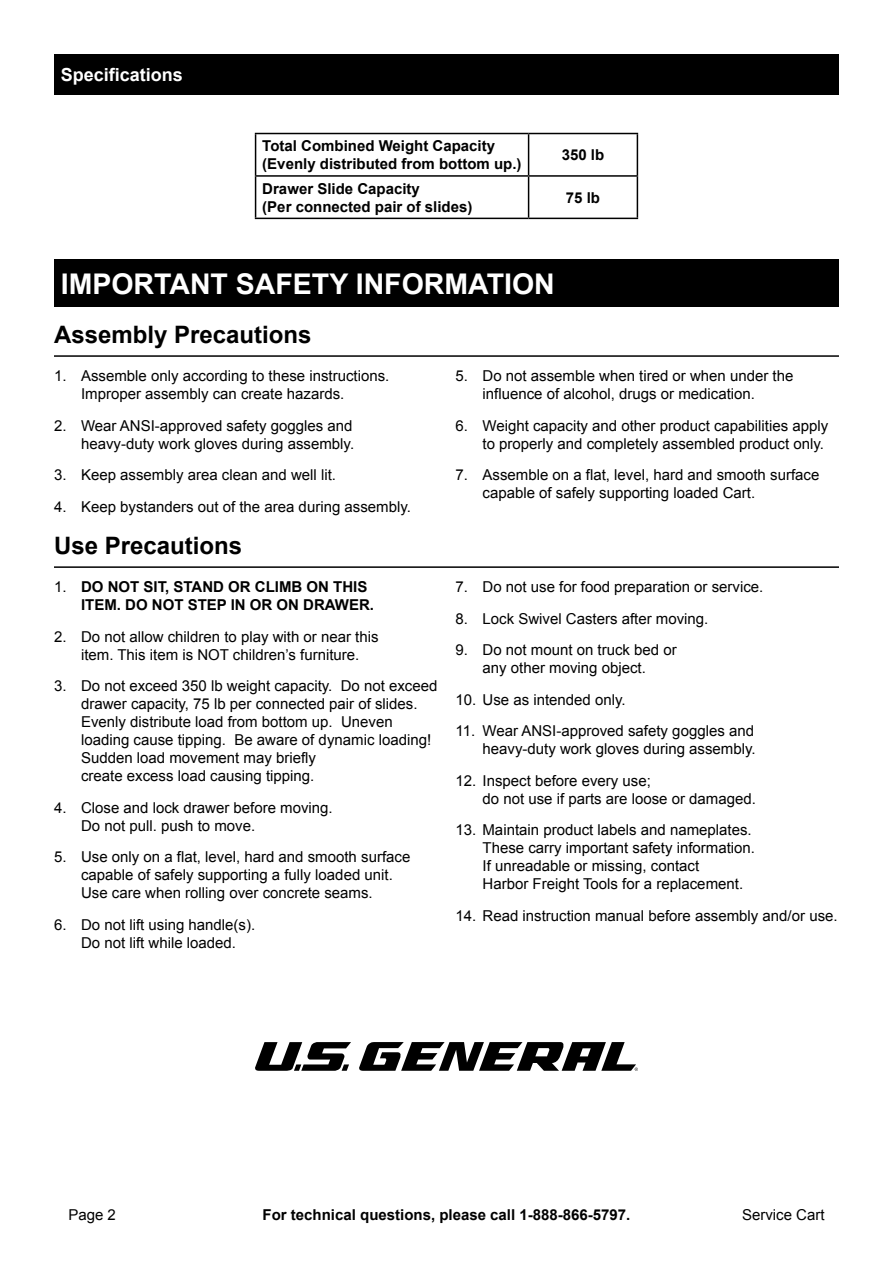
<style>
.page{position:relative;width:893px;height:1263px;background:#fff}
.page>*{position:absolute;margin:0;border:0;box-sizing:border-box;transform-origin:0 0}
.Heading{font:700 28.5px "Arial";color:#fff}
.Subheading{font:700 24px "Arial";color:#000}
.Heading-2{font:700 18px "Arial";color:#fff}
.t1{font:15px/18px "Arial";color:#000}
.Table_Text{font:700 15px/18px "Arial";color:#000}
.s1{font-weight:400}
</style>
<div class="page">
<div style="left:54px;top:54px;width:785px;height:40px;background:#000"></div>
<div style="left:54px;top:260px;width:785px;height:47px;background:#000"></div>
<hr style="left:54px;top:355px;width:785px;height:2px;background:#000">
<hr style="left:255px;top:133px;width:274px;height:1px;background:#000">
<hr style="left:255px;top:134px;width:1px;height:41px;background:#000">
<hr style="left:529px;top:133px;width:109px;height:1px;background:#000">
<hr style="left:528px;top:134px;width:1px;height:41px;background:#000">
<hr style="left:637px;top:134px;width:1px;height:41px;background:#000">
<hr style="left:255px;top:175px;width:274px;height:2px;background:#000">
<hr style="left:255px;top:177px;width:1px;height:41px;background:#000">
<hr style="left:529px;top:175px;width:109px;height:2px;background:#000">
<hr style="left:528px;top:177px;width:1px;height:41px;background:#000">
<hr style="left:637px;top:177px;width:1px;height:41px;background:#000">
<hr style="left:255px;top:218px;width:274px;height:1px;background:#000">
<hr style="left:529px;top:218px;width:109px;height:1px;background:#000">
<hr style="left:54px;top:566px;width:785px;height:2px;background:#000">
<svg style="left:255px;top:1042px;width:383px;height:29px"></svg>
<p class="Heading-2" style="left:61px;top:63px;width:124px">Specifications</p>
<p class="Table_Text" style="left:262px;top:137px;width:234px">Total Combined Weight Capacity</p>
<p class="Table_Text" style="left:262px;top:155px;width:261px">(Evenly distributed from bottom up.)</p>
<p class="Table_Text" style="left:262px;top:180px;width:159px">Drawer Slide Capacity</p>
<p class="Table_Text" style="left:262px;top:198px;width:212px">(Per connected pair of slides)</p>
<p class="Table_Text" style="left:562px;top:146px;width:44px">350 lb</p>
<p class="Table_Text" style="left:566px;top:189px;width:36px">75 lb</p>
<p class="Heading" style="left:61px;top:265px;width:495px">IMPORTANT SAFETY INFORMATION</p>
<p class="Subheading" style="left:54px;top:319px;width:259px">Assembly Precautions</p>
<p class="t1" style="left:81px;top:367px;width:310px;text-indent:-27px">1. Assemble only according to these instructions.<br>Improper assembly can create hazards.</p>
<p class="t1" style="left:54px;top:416px;width:302px;text-align:right">2. Wear ANSI-approved safety goggles and heavy-duty work gloves during assembly.</p>
<p class="t1" style="left:54px;top:466px;width:284px">3. Keep assembly area clean and well lit.</p>
<p class="t1" style="left:54px;top:497px;width:358px">4. Keep bystanders out of the area during assembly.</p>
<p class="t1" style="left:482px;top:367px;width:312px;text-indent:-27px">5. Do not assemble when tired or when under the influence of alcohol, drugs or medication.</p>
<p class="t1" style="left:455px;top:416px;width:374px;text-align:right">6. Weight capacity and other product capabilities apply to properly and completely assembled product only.</p>
<p class="t1" style="left:482px;top:466px;width:338px;text-indent:-27px">7. Assemble on a flat, level, hard and smooth surface capable of safely supporting loaded Cart.</p>
<p class="Subheading" style="left:54px;top:530px;width:190px">Use Precautions</p>
<p class="Table_Text" style="left:81px;top:578px;width:295px;text-indent:-27px"><span class="s1">1.</span> DO NOT SIT, STAND OR CLIMB ON THIS<br>ITEM. DO NOT STEP IN OR ON DRAWER.</p>
<p class="t1" style="left:54px;top:628px;width:326px;text-align:center">2. Do not allow children to play with or near this item. This item is NOT children’s furniture.</p>
<p class="t1" style="left:81px;top:677px;width:358px;text-indent:-27px">3. Do not exceed 350 lb weight capacity. Do not exceed drawer capacity, 75 lb per connected pair of slides.<br>Evenly distribute load from bottom up. Uneven loading cause tipping. Be aware of dynamic loading!<br>Sudden load movement may briefly<br>create excess load causing tipping.</p>
<p class="t1" style="left:81px;top:799px;width:253px;text-indent:-27px">4. Close and lock drawer before moving.<br>Do not pull. push to move.</p>
<p class="t1" style="left:81px;top:848px;width:331px;text-indent:-27px">5. Use only on a flat, level, hard and smooth surface capable of safely supporting a fully loaded unit.<br>Use care when rolling over concrete seams.</p>
<p class="t1" style="left:54px;top:916px;width:203px;text-align:center">6. Do not lift using handle(s).<br>Do not lift while loaded.</p>
<p class="t1" style="left:455px;top:578px;width:309px">7. Do not use for food preparation or service.</p>
<p class="t1" style="left:455px;top:610px;width:254px">8. Lock Swivel Casters after moving.</p>
<p class="t1" style="left:455px;top:641px;width:223px;text-align:center">9. Do not mount on truck bed or any other moving object.</p>
<p class="t1" style="left:455px;top:691px;width:172px">10. Use as intended only.</p>
<p class="t1" style="left:455px;top:722px;width:302px;text-align:right">11. Wear ANSI-approved safety goggles and heavy-duty work gloves during assembly.</p>
<p class="t1" style="left:482px;top:772px;width:275px;text-indent:-27px">12. Inspect before every use;<br>do not use if parts are loose or damaged.</p>
<p class="t1" style="left:482px;top:821px;width:274px;text-indent:-27px">13. Maintain product labels and nameplates.<br>These carry important safety information.<br>If unreadable or missing, contact<br>Harbor Freight Tools for a replacement.</p>
<p class="t1" style="left:455px;top:907px;width:384px">14. Read instruction manual before assembly and/or use.</p>
<p class="t1" style="left:68px;top:1206px;width:49px">Page 2</p>
<p class="Table_Text" style="left:263px;top:1206px;width:369px">For technical questions, please call 1-888-866-5797.</p>
<p class="t1" style="left:742px;top:1206px;width:84px">Service Cart</p>
</div>
